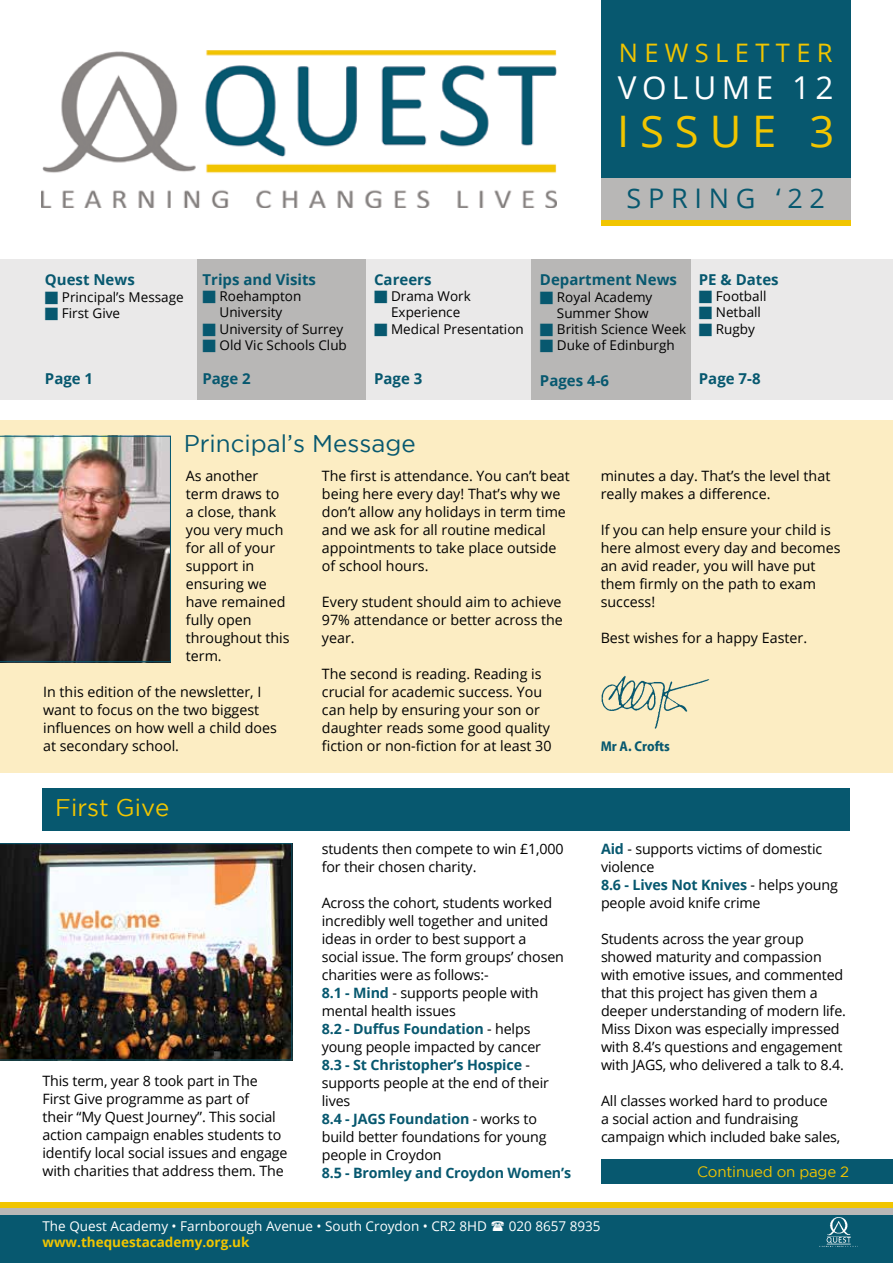
<style>
.page{position:relative;width:893px;height:1263px;background:#fff}
.page>*{position:absolute;margin:0;border:0;box-sizing:border-box;transform-origin:0 0}
.t1{font:43.5px "Open Sans";letter-spacing:.25em;color:#f1c500}
.t2{font:31.5px "Open Sans";letter-spacing:.17em;color:#fff}
.t3{font:27px "Open Sans";letter-spacing:.25em;color:#07586f}
.t4{font:25.5px "Open Sans";letter-spacing:.25em;color:#f1c500}
.t5{font:24.15px "Gotham";color:#07586f}
.t6{font:24px "Gotham";color:#f1c500}
.t7{font:700 15px "Open Sans";color:#07586f}
.t8{font:15px "Gotham";letter-spacing:-.015em;color:#f1c500}
.t9{font:14.25px/18px "Open Sans";letter-spacing:-.01em;color:#000}
.t10{font:700 14.25px "Open Sans";letter-spacing:-.01em;color:#07586f}
.t11{font:700 semi-condensed 14.25px "Myriad Pro";color:#07586f}
.t12{font:13.5px/16.2px "Open Sans";color:#000;text-align:center}
.t13{font:13.5px "Open Sans";color:#fff}
.t14{font:700 13.5px "Open Sans";color:#f1c500}
.s1{color:#07586f}
.s2{font-weight:700;color:#07586f}
</style>
<div class="page">
<div style="left:0;top:420px;width:893px;height:353px;background:#fcedc3"></div>
<div style="left:0;top:1202px;width:893px;height:7px;background:#f1c500"></div>
<div style="left:601px;top:0;width:249px;height:223px;background:#07586f"></div>
<div style="left:601px;top:178px;width:249px;height:42px;background:#b8b7b6"></div>
<div style="left:601px;top:220px;width:249px;height:5px;background:#f1c500"></div>
<div style="left:0;top:1211px;width:893px;height:52px;background:#07586f"></div>
<div style="left:0;top:1208px;width:893px;height:6px;background:#b8b7b6"></div>
<img style="left:819px;top:1217px;width:37px;height:30px">
<img style="left:41px;top:51px;width:515px;height:157px">
<img style="left:601px;top:675px;width:109px;height:54px">
<div style="left:0;top:259px;width:893px;height:141px;background:#b8b7b6"></div>
<div style="left:0;top:259px;width:197px;height:141px;background:#eae9e9"></div>
<div style="left:367px;top:259px;width:164px;height:141px;background:#eae9e9"></div>
<div style="left:691px;top:259px;width:202px;height:141px;background:#eae9e9"></div>
<img style="left:0;top:436px;width:171px;height:226px">
<div style="left:43px;top:788px;width:807px;height:43px;background:#07586f"></div>
<img style="left:0;top:843px;width:292px;height:217px">
<div style="left:601px;top:1159px;width:292px;height:25px;background:#07586f"></div>
<h3 class="t4" style="left:619px;top:35px;width:215px">NEWSLETTER</h3>
<h2 class="t2" style="left:618px;top:66px;width:217px">VOLUME 12</h2>
<h1 class="t1" style="left:617px;top:101px;width:219px">ISSUE 3</h1>
<h3 class="t3" style="left:626px;top:180px;width:200px">SPRING ‘22</h3>
<p class="t7" style="left:45px;top:269px;width:91px">Quest News</p>
<p class="t12" style="left:45px;top:288px;width:140px"><span class="s1">■</span> Principal’s Message</p>
<p class="t12" style="left:45px;top:304px;width:77px"><span class="s1">■</span> First Give</p>
<p class="t7" style="left:45px;top:368px;width:50px">Page 1</p>
<p class="t7" style="left:202px;top:269px;width:115px">Trips and Visits</p>
<p class="t12" style="left:202px;top:288px;width:100px"><span class="s1">■</span> Roehampton<br>University</p>
<p class="t12" style="left:202px;top:320px;width:142px"><span class="s1">■</span> University of Surrey</p>
<p class="t12" style="left:202px;top:336px;width:146px"><span class="s1">■</span> Old Vic Schools Club</p>
<p class="t7" style="left:202px;top:368px;width:50px">Page 2</p>
<p class="t7" style="left:374px;top:269px;width:59px">Careers</p>
<p class="t12" style="left:374px;top:288px;width:98px"><span class="s1">■</span> Drama Work<br>Experience</p>
<p class="t12" style="left:374px;top:320px;width:151px"><span class="s1">■</span> Medical Presentation</p>
<p class="t7" style="left:374px;top:368px;width:50px">Page 3</p>
<p class="t7" style="left:540px;top:269px;width:139px">Department News</p>
<p class="t12" style="left:540px;top:288px;width:114px;text-align:right"><span class="s1">■</span> Royal Academy<br>Summer Show</p>
<p class="t12" style="left:540px;top:321px;width:148px"><span class="s1">■</span> British Science Week</p>
<p class="t12" style="left:540px;top:337px;width:136px"><span class="s1">■</span> Duke of Edinburgh</p>
<p class="t7" style="left:540px;top:370px;width:71px">Pages 4-6</p>
<p class="t7" style="left:699px;top:269px;width:81px">PE &amp; Dates</p>
<p class="t12" style="left:699px;top:288px;width:69px"><span class="s1">■</span> Football</p>
<p class="t12" style="left:699px;top:304px;width:64px"><span class="s1">■</span> Netball</p>
<p class="t12" style="left:699px;top:320px;width:58px"><span class="s1">■</span> Rugby</p>
<p class="t7" style="left:699px;top:368px;width:63px">Page 7-8</p>
<h3 class="t5" style="left:184px;top:430px;width:233px">Principal’s Message</h3>
<p class="t9" style="left:186px;top:466px;width:105px">As another term draws to a close, thank you very much for all of your support in ensuring we have remained fully open throughout this term.</p>
<p class="t9" style="left:43px;top:682px;width:235px">In this edition of the newsletter, I want to focus on the two biggest influences on how well a child does at secondary school.</p>
<h3 class="t6" style="left:55px;top:794px;width:116px">First Give</h3>
<p class="t9" style="left:43px;top:1072px;width:247px">This term, year 8 took part in The First Give programme as part of<br>their “My Quest Journey”. This social action campaign enables students to identify local social issues and engage with charities that address them. The</p>
<p class="t9" style="left:322px;top:466px;width:249px">The first is attendance. You can’t beat being here every day! That’s why we don’t allow any holidays in term time and we ask for all routine medical appointments to take place outside of school hours.</p>
<p class="t9" style="left:322px;top:592px;width:242px;text-align:justify">Every student should aim to achieve 97% attendance or better across the year.</p>
<p class="t9" style="left:322px;top:664px;width:231px">The second is reading. Reading is crucial for academic success. You can help by ensuring your son or daughter reads some good quality fiction or non-fiction for at least 30</p>
<p class="t9" style="left:601px;top:466px;width:231px">minutes a day. That’s the level that really makes a difference.</p>
<p class="t9" style="left:601px;top:520px;width:241px">If you can help ensure your child is here almost every day and becomes an avid reader, you will have put them firmly on the path to exam success!</p>
<p class="t9" style="left:601px;top:628px;width:208px">Best wishes for a happy Easter.</p>
<p class="t11" style="left:601px;top:738px;width:71px">Mr A. Crofts</p>
<p class="t9" style="left:322px;top:840px;width:243px">students then compete to win £1,000 for their chosen charity.</p>
<p class="t9" style="left:322px;top:894px;width:244px">Across the cohort, students worked incredibly well together and united ideas in order to best support a social issue. The form groups’ chosen charities were as follows:-<br><span class="s2">8.1 - Mind</span> - supports people with mental health issues<br><span class="s2">8.2 - Duffus Foundation</span> - helps young people impacted by cancer<br><span class="s2">8.3 - St Christopher’s Hospice</span> - supports people at the end of their lives<br><span class="s2">8.4 - JAGS Foundation</span> - works to build better foundations for young people in Croydon</p>
<p class="t10" style="left:322px;top:1163px;width:251px">8.5 - Bromley and Croydon Women’s</p>
<p class="t9" style="left:601px;top:839px;width:238px"><span class="s2">Aid</span> - supports victims of domestic violence<br><span class="s2">8.6 - Lives Not Knives</span> - helps young people avoid knife crime</p>
<p class="t9" style="left:601px;top:929px;width:246px">Students across the year group showed maturity and compassion with emotive issues, and commented that this project has given them a deeper understanding of modern life.<br>Miss Dixon was especially impressed with 8.4’s questions and engagement with JAGS, who delivered a talk to 8.4.</p>
<p class="t9" style="left:601px;top:1091px;width:241px">All classes worked hard to produce<br>a social action and fundraising campaign which included bake sales,</p>
<p class="t8" style="left:697px;top:1163px;width:154px">Continued on page 2</p>
<p class="t13" style="left:43px;top:1217px;width:446px">The Quest Academy • Farnborough Avenue • South Croydon • CR2 8HD</p>
<p class="t13" style="left:509px;top:1217px;width:93px">020 8657 8935</p>
<p class="t14" style="left:43px;top:1232px;width:208px">www.thequestacademy.org.uk</p>
</div>
